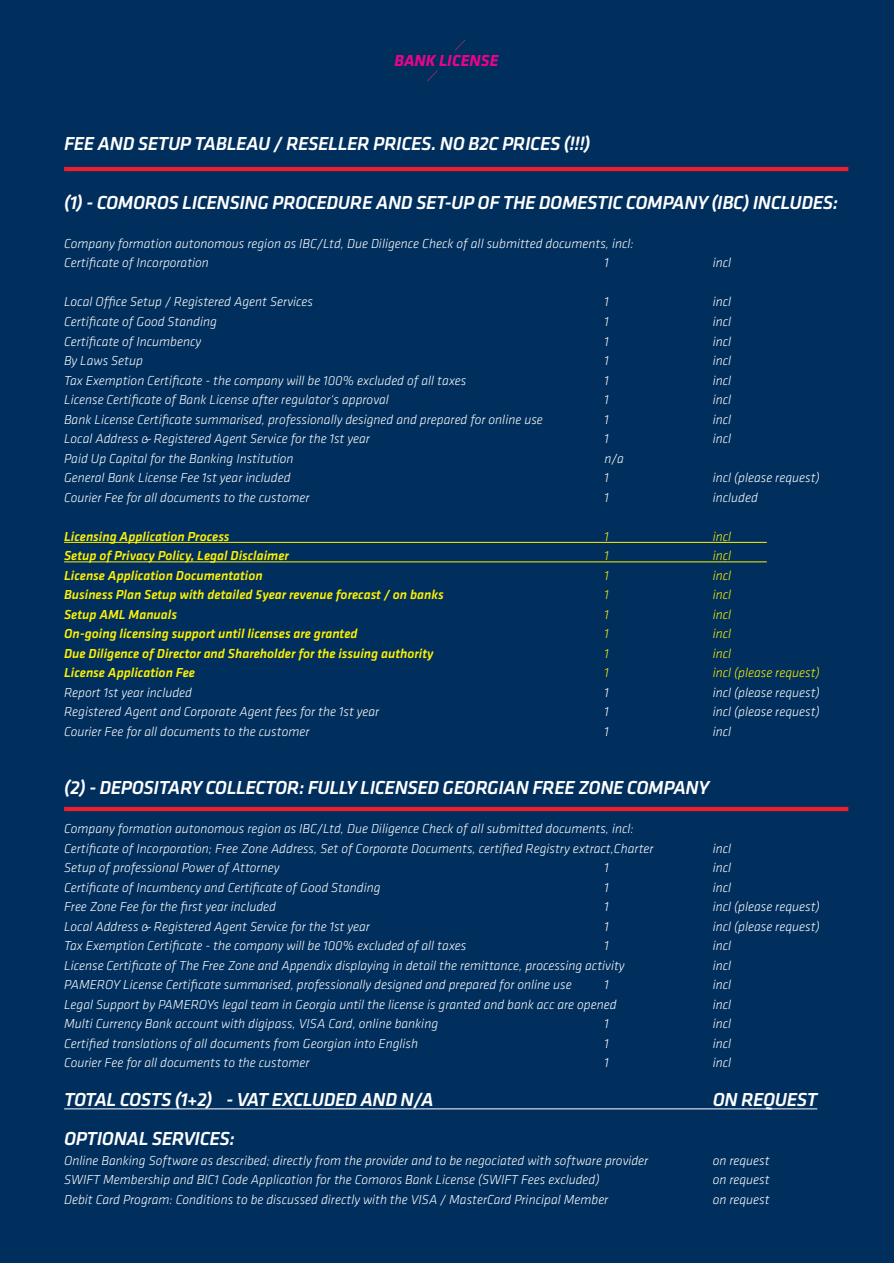
<style>
.page{position:relative;width:894px;height:1263px;background:#fff}
.page>*{position:absolute;margin:0;border:0;box-sizing:border-box;transform-origin:0 0}
.t1{font:italic 500 19.5px "Klavika";letter-spacing:-.02em;color:#fff}
.t2{font:italic 700 16.5px "Klavika";color:#ed028c}
.t3{font:italic 300 13.5px/19.5px "Klavika";color:#fff}
.t4{font:italic 500 13.5px "Klavika";color:#fff101}
.t5{font:italic 300 13.5px "Klavika";color:#fff101}
</style>
<div class="page">
<div style="left:0;top:0;width:893px;height:1263px;background:#002f5d"></div>
<hr style="left:64px;top:542px;width:702px;height:1px;background:#fff101">
<hr style="left:64px;top:561px;width:702px;height:1px;background:#fff101">
<hr style="left:64px;top:1108px;width:753px;height:1px;background:#fff">
<svg style="left:454px;top:40px;width:12px;height:11px"></svg>
<svg style="left:427px;top:71px;width:11px;height:11px"></svg>
<hr style="left:64px;top:167px;width:784px;height:4px;background:#ee1f2d">
<hr style="left:64px;top:807px;width:784px;height:4px;background:#ee1f2d">
<p class="t2" style="left:394px;top:51px;width:105px">BANK LICENSE</p>
<h1 class="t1" style="left:64px;top:133px;width:528px">FEE AND SETUP TABLEAU / RESELLER PRICES. NO B2C PRICES (!!!)</h1>
<h1 class="t1" style="left:64px;top:192px;width:775px">(1) - COMOROS LICENSING PROCEDURE AND SET-UP OF THE DOMESTIC COMPANY (IBC) INCLUDES:</h1>
<p class="t3" style="left:64px;top:234px;width:571px">Company formation autonomous region as IBC/Ltd, Due Diligence Check of all submitted documents, incl:<br>Certificate of Incorporation</p>
<p class="t3" style="left:604px;top:253px;width:6px">1</p>
<p class="t3" style="left:712px;top:253px;width:20px">incl</p>
<p class="t3" style="left:64px;top:292px;width:250px">Local Office Setup / Registered Agent Services</p>
<p class="t3" style="left:604px;top:292px;width:6px">1</p>
<p class="t3" style="left:712px;top:292px;width:20px">incl</p>
<p class="t3" style="left:64px;top:312px;width:154px">Certificate of Good Standing</p>
<p class="t3" style="left:604px;top:312px;width:6px">1</p>
<p class="t3" style="left:712px;top:312px;width:20px">incl</p>
<p class="t3" style="left:64px;top:331px;width:138px">Certificate of Incumbency</p>
<p class="t3" style="left:604px;top:331px;width:6px">1</p>
<p class="t3" style="left:712px;top:331px;width:20px">incl</p>
<p class="t3" style="left:64px;top:351px;width:80px">By Laws Setup</p>
<p class="t3" style="left:604px;top:351px;width:6px">1</p>
<p class="t3" style="left:712px;top:351px;width:20px">incl</p>
<p class="t3" style="left:64px;top:370px;width:403px">Tax Exemption Certificate - the company will be 100% excluded of all taxes</p>
<p class="t3" style="left:604px;top:370px;width:6px">1</p>
<p class="t3" style="left:712px;top:370px;width:20px">incl</p>
<p class="t3" style="left:64px;top:390px;width:326px">License Certificate of Bank License after regulator‘s approval</p>
<p class="t3" style="left:604px;top:390px;width:6px">1</p>
<p class="t3" style="left:712px;top:390px;width:20px">incl</p>
<p class="t3" style="left:64px;top:409px;width:480px">Bank License Certificate summarised, professionally designed and prepared for online use</p>
<p class="t3" style="left:604px;top:409px;width:6px">1</p>
<p class="t3" style="left:712px;top:409px;width:20px">incl</p>
<p class="t3" style="left:64px;top:429px;width:307px">Local Address &amp; Registered Agent Service for the 1st year</p>
<p class="t3" style="left:604px;top:429px;width:6px">1</p>
<p class="t3" style="left:712px;top:429px;width:20px">incl</p>
<p class="t3" style="left:64px;top:448px;width:231px">Paid Up Capital for the Banking Institution</p>
<p class="t3" style="left:604px;top:448px;width:21px">n/a</p>
<p class="t3" style="left:64px;top:468px;width:228px">General Bank License Fee 1st year included</p>
<p class="t3" style="left:604px;top:468px;width:6px">1</p>
<p class="t3" style="left:712px;top:468px;width:108px">incl (please request)</p>
<p class="t3" style="left:64px;top:487px;width:247px">Courier Fee for all documents to the customer</p>
<p class="t3" style="left:604px;top:487px;width:6px">1</p>
<p class="t3" style="left:712px;top:487px;width:47px">included</p>
<p class="t4" style="left:64px;top:529px;width:167px">Licensing Application Process</p>
<p class="t5" style="left:604px;top:529px;width:6px">1</p>
<p class="t5" style="left:712px;top:529px;width:20px">incl</p>
<p class="t4" style="left:64px;top:548px;width:226px">Setup of Privacy Policy, Legal Disclaimer</p>
<p class="t5" style="left:604px;top:548px;width:6px">1</p>
<p class="t5" style="left:712px;top:548px;width:20px">incl</p>
<p class="t4" style="left:64px;top:568px;width:200px">License Application Documentation</p>
<p class="t5" style="left:604px;top:568px;width:6px">1</p>
<p class="t5" style="left:712px;top:568px;width:20px">incl</p>
<p class="t4" style="left:64px;top:587px;width:381px">Business Plan Setup with detailed 5year revenue forecast / on banks</p>
<p class="t5" style="left:604px;top:587px;width:6px">1</p>
<p class="t5" style="left:712px;top:587px;width:20px">incl</p>
<p class="t4" style="left:64px;top:607px;width:114px">Setup AML Manuals</p>
<p class="t5" style="left:604px;top:607px;width:6px">1</p>
<p class="t5" style="left:712px;top:607px;width:20px">incl</p>
<p class="t4" style="left:64px;top:626px;width:295px">On-going licensing support until licenses are granted</p>
<p class="t5" style="left:604px;top:626px;width:6px">1</p>
<p class="t5" style="left:712px;top:626px;width:20px">incl</p>
<p class="t4" style="left:64px;top:646px;width:371px">Due Diligence of Director and Shareholder for the issuing authority</p>
<p class="t5" style="left:604px;top:646px;width:6px">1</p>
<p class="t5" style="left:712px;top:646px;width:20px">incl</p>
<p class="t4" style="left:64px;top:665px;width:132px">License Application Fee</p>
<p class="t5" style="left:604px;top:665px;width:6px">1</p>
<p class="t5" style="left:712px;top:665px;width:108px">incl (please request)</p>
<p class="t3" style="left:64px;top:682px;width:129px">Report 1st year included</p>
<p class="t3" style="left:604px;top:682px;width:6px">1</p>
<p class="t3" style="left:712px;top:682px;width:108px">incl (please request)</p>
<p class="t3" style="left:64px;top:702px;width:316px">Registered Agent and Corporate Agent fees for the 1st year</p>
<p class="t3" style="left:604px;top:702px;width:6px">1</p>
<p class="t3" style="left:712px;top:702px;width:108px">incl (please request)</p>
<p class="t3" style="left:64px;top:721px;width:247px">Courier Fee for all documents to the customer</p>
<p class="t3" style="left:604px;top:721px;width:6px">1</p>
<p class="t3" style="left:712px;top:721px;width:20px">incl</p>
<h1 class="t1" style="left:64px;top:777px;width:646px">(2) - DEPOSITARY COLLECTOR: FULLY LICENSED GEORGIAN FREE ZONE COMPANY</h1>
<p class="t3" style="left:64px;top:819px;width:590px">Company formation autonomous region as IBC/Ltd, Due Diligence Check of all submitted documents, incl:<br>Certificate of Incorporation; Free Zone Address, Set of Corporate Documents, certified Registry extract,Charter</p>
<p class="t3" style="left:712px;top:838px;width:20px">incl</p>
<p class="t3" style="left:64px;top:858px;width:217px">Setup of professional Power of Attorney</p>
<p class="t3" style="left:604px;top:858px;width:6px">1</p>
<p class="t3" style="left:712px;top:858px;width:20px">incl</p>
<p class="t3" style="left:64px;top:877px;width:318px">Certificate of Incumbency and Certificate of Good Standing</p>
<p class="t3" style="left:604px;top:877px;width:6px">1</p>
<p class="t3" style="left:712px;top:877px;width:20px">incl</p>
<p class="t3" style="left:64px;top:897px;width:213px">Free Zone Fee for the first year included</p>
<p class="t3" style="left:604px;top:897px;width:6px">1</p>
<p class="t3" style="left:712px;top:897px;width:108px">incl (please request)</p>
<p class="t3" style="left:64px;top:916px;width:307px">Local Address &amp; Registered Agent Service for the 1st year</p>
<p class="t3" style="left:604px;top:916px;width:6px">1</p>
<p class="t3" style="left:712px;top:916px;width:108px">incl (please request)</p>
<p class="t3" style="left:64px;top:936px;width:403px">Tax Exemption Certificate - the company will be 100% excluded of all taxes</p>
<p class="t3" style="left:604px;top:936px;width:6px">1</p>
<p class="t3" style="left:712px;top:936px;width:20px">incl</p>
<p class="t3" style="left:64px;top:955px;width:561px">License Certificate of The Free Zone and Appendix displaying in detail the remittance, processing activity</p>
<p class="t3" style="left:712px;top:955px;width:20px">incl</p>
<p class="t3" style="left:64px;top:975px;width:509px">PAMEROY License Certificate summarised, professionally designed and prepared for online use</p>
<p class="t3" style="left:604px;top:975px;width:6px">1</p>
<p class="t3" style="left:712px;top:975px;width:20px">incl</p>
<p class="t3" style="left:64px;top:994px;width:554px">Legal Support by PAMEROYs legal team in Georgia until the license is granted and bank acc are opened</p>
<p class="t3" style="left:712px;top:994px;width:20px">incl</p>
<p class="t3" style="left:64px;top:1014px;width:375px">Multi Currency Bank account with digipass, VISA Card, online banking</p>
<p class="t3" style="left:604px;top:1014px;width:6px">1</p>
<p class="t3" style="left:712px;top:1014px;width:20px">incl</p>
<p class="t3" style="left:64px;top:1033px;width:355px">Certified translations of all documents from Georgian into English</p>
<p class="t3" style="left:604px;top:1033px;width:6px">1</p>
<p class="t3" style="left:712px;top:1033px;width:20px">incl</p>
<p class="t3" style="left:64px;top:1053px;width:247px">Courier Fee for all documents to the customer</p>
<p class="t3" style="left:604px;top:1053px;width:6px">1</p>
<p class="t3" style="left:712px;top:1053px;width:20px">incl</p>
<h1 class="t1" style="left:64px;top:1089px;width:371px">TOTAL COSTS (1+2) - VAT EXCLUDED AND N/A</h1>
<h1 class="t1" style="left:712px;top:1089px;width:106px">ON REQUEST</h1>
<h1 class="t1" style="left:64px;top:1128px;width:172px">OPTIONAL SERVICES:</h1>
<p class="t3" style="left:64px;top:1150px;width:585px">Online Banking Software as described; directly from the provider and to be negociated with software provider</p>
<p class="t3" style="left:712px;top:1150px;width:58px">on request</p>
<p class="t3" style="left:64px;top:1170px;width:537px">SWIFT Membership and BIC1 Code Application for the Comoros Bank License (SWIFT Fees excluded)</p>
<p class="t3" style="left:712px;top:1170px;width:58px">on request</p>
<p class="t3" style="left:64px;top:1189px;width:545px">Debit Card Program: Conditions to be discussed directly with the VISA / MasterCard Principal Member</p>
<p class="t3" style="left:712px;top:1189px;width:58px">on request</p>
</div>
